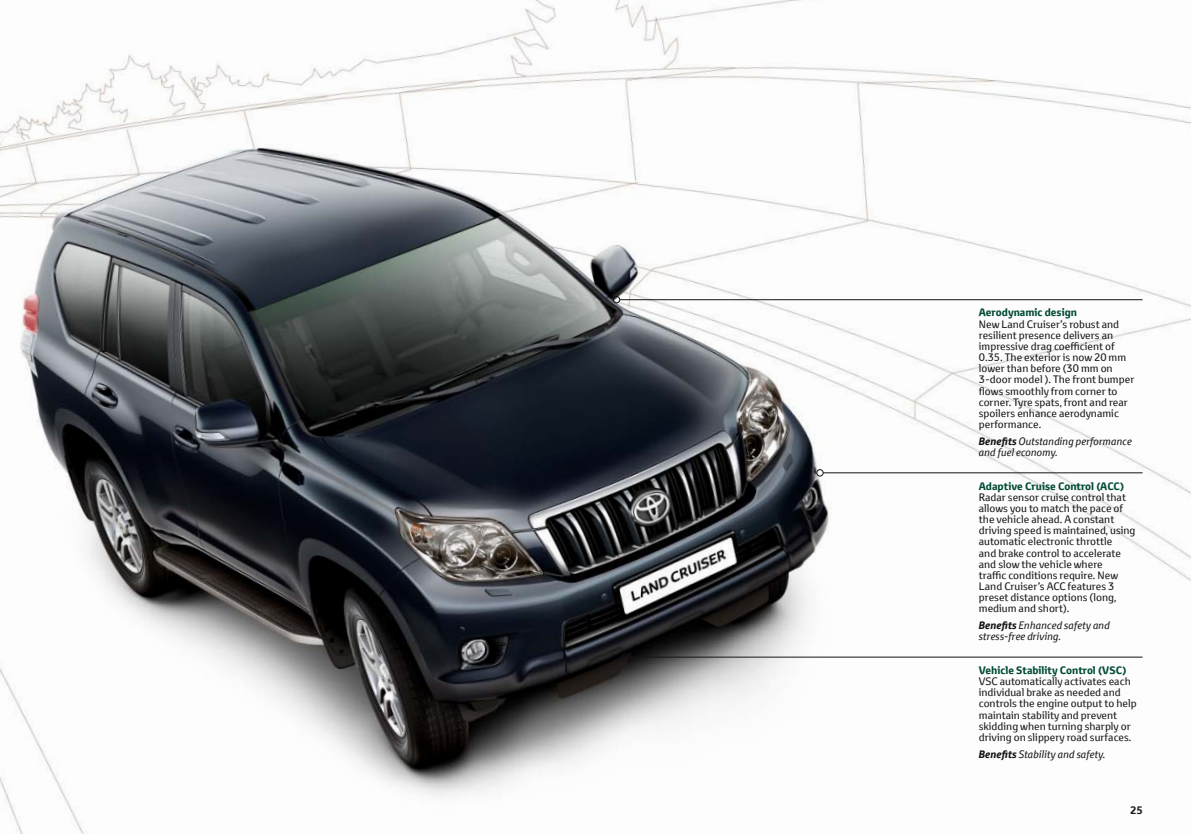
<style>
.page{position:relative;width:1191px;height:834px;background:#fff}
.page>*{position:absolute;margin:0;border:0;box-sizing:border-box;transform-origin:0 0}
.t1{font:10.5px/11.2px "Toyota Text";color:#131413}
.t2{font:italic 10.5px/11.2px "Toyota Text";color:#131413}
.t3{font:700 10.5px "Toyota Text";color:#004a36}
.t4{font:700 10.5px "Toyota Text";color:#131413}
.s1{font-weight:700}
</style>
<div class="page">
<img style="left:0;top:0;width:1191px;height:833px">
<div style="left:613px;top:296px;width:7px;height:7px;border:1px solid #131413;border-radius:50%"></div>
<hr style="left:620px;top:299px;width:522px;height:1px;background:#131413">
<div style="left:816px;top:469px;width:7px;height:7px;border:1px solid #131413;border-radius:50%"></div>
<hr style="left:823px;top:472px;width:319px;height:1px;background:#131413">
<hr style="left:628px;top:656px;width:514px;height:1px;background:#131413">
<div style="left:621px;top:653px;width:7px;height:7px;border:1px solid #131413;border-radius:50%"></div>
<p class="t3" style="left:978px;top:305px;width:100px">Aerodynamic design</p>
<p class="t1" style="left:978px;top:318px;width:157px">New Land Cruiser’s robust and resilient presence delivers an impressive drag coefficient of<br>0.35. The exterior is now 20 mm lower than before (30 mm on<br>3-door model ). The front bumper flows smoothly from corner to corner. Tyre spats, front and rear spoilers enhance aerodynamic performance.</p>
<p class="t2" style="left:978px;top:435px;width:155px"><span class="s1">Benefits</span> Outstanding performance and fuel economy.</p>
<p class="t3" style="left:978px;top:478px;width:147px">Adaptive Cruise Control (ACC)</p>
<p class="t1" style="left:978px;top:491px;width:158px">Radar sensor cruise control that allows you to match the pace of the vehicle ahead. A constant driving speed is maintained, using automatic electronic throttle<br>and brake control to accelerate and slow the vehicle where<br>traffic conditions require. New<br>Land Cruiser’s ACC features 3 preset distance options (long, medium and short).</p>
<p class="t2" style="left:978px;top:619px;width:133px"><span class="s1">Benefits</span> Enhanced safety and stress-free driving.</p>
<p class="t3" style="left:978px;top:663px;width:149px">Vehicle Stability Control (VSC)</p>
<p class="t1" style="left:978px;top:675px;width:159px">VSC automatically activates each individual brake as needed and controls the engine output to help maintain stability and prevent skidding when turning sharply or driving on slippery road surfaces.</p>
<p class="t2" style="left:978px;top:748px;width:128px"><span class="s1">Benefits</span> Stability and safety.</p>
<p class="t4" style="left:1130px;top:802px;width:14px">25</p>
</div>
